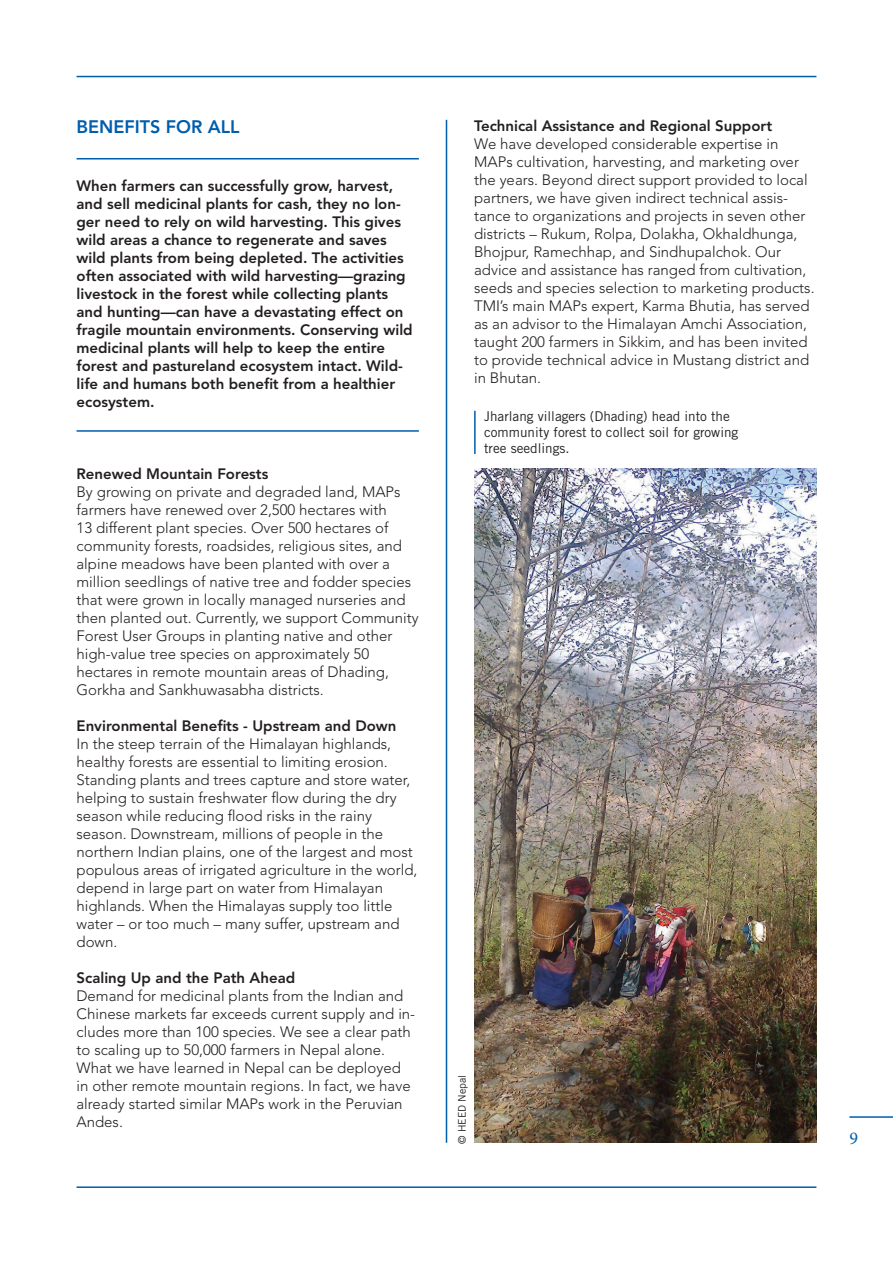
<style>
.page{position:relative;width:893px;height:1263px;background:#fff}
.page>*{position:absolute;margin:0;border:0;box-sizing:border-box;transform-origin:0 0}
.t1{font:800 18px "Avenir LT Std";color:#015dad}
.t2{font:18px "Minion Pro";color:#015dad}
.t3{font:300 15px/18px "Avenir LT Std";color:#231f20}
.t4{font:800 15px/18px "Avenir LT Std";color:#231f20}
.t5{font:13.5px/16.2px "Trade Gothic LT Std";color:#231f20}
.t6{font:10.5px "Trade Gothic LT Std";color:#231f20}
</style>
<div class="page">
<hr style="left:77px;top:76px;width:739px;height:1px;background:#015dad">
<hr style="left:77px;top:1186px;width:739px;height:2px;background:#015dad">
<hr style="left:849px;top:1116px;width:44px;height:2px;background:#015dad">
<hr style="left:446px;top:120px;width:1px;height:1023px;background:#015dad">
<hr style="left:77px;top:158px;width:342px;height:1px;background:#015dad">
<hr style="left:77px;top:430px;width:342px;height:2px;background:#015dad">
<hr style="left:474px;top:411px;width:2px;height:43px;background:#015dad">
<img style="left:474px;top:468px;width:342px;height:674px">
<p class="t1" style="left:77px;top:117px;width:164px">BENEFITS FOR ALL</p>
<p class="t4" style="left:77px;top:177px;width:338px">When farmers can successfully grow, harvest, and sell medicinal plants for cash, they no lon&shy;ger need to rely on wild harvesting. This gives wild areas a chance to regenerate and saves wild plants from being depleted. The activities often associated with wild harvesting—grazing livestock in the forest while collecting plants and hunting—can have a devastating effect on fragile mountain environments. Conserving wild medicinal plants will help to keep the entire forest and pastureland ecosystem intact. Wild&shy;life and humans both benefit from a healthier ecosystem.</p>
<p class="t4" style="left:77px;top:465px;width:193px">Renewed Mountain Forests</p>
<p class="t3" style="left:77px;top:483px;width:344px">By growing on private and degraded land, MAPs farmers have renewed over 2,500 hectares with<br>13 different plant species. Over 500 hectares of community forests, roadsides, religious sites, and alpine meadows have been planted with over a million seedlings of native tree and fodder species that were grown in locally managed nurseries and then planted out. Currently, we support Community Forest User Groups in planting native and other high-value tree species on approximately 50 hectares in remote mountain areas of Dhading, Gorkha and Sankhuwasabha districts.</p>
<p class="t4" style="left:77px;top:717px;width:321px">Environmental Benefits - Upstream and Down</p>
<p class="t3" style="left:77px;top:735px;width:342px">In the steep terrain of the Himalayan highlands, healthy forests are essential to limiting erosion.<br>Standing plants and trees capture and store water, helping to sustain freshwater flow during the dry season while reducing flood risks in the rainy season. Downstream, millions of people in the northern Indian plains, one of the largest and most populous areas of irrigated agriculture in the world, depend in large part on water from Himalayan highlands. When the Himalayas supply too little water – or too much – many suffer, upstream and down.</p>
<p class="t4" style="left:77px;top:969px;width:220px">Scaling Up and the Path Ahead</p>
<p class="t3" style="left:77px;top:987px;width:340px">Demand for medicinal plants from the Indian and Chinese markets far exceeds current supply and in&shy;cludes more than 100 species. We see a clear path to scaling up to 50,000 farmers in Nepal alone.<br>What we have learned in Nepal can be deployed in other remote mountain regions. In fact, we have already started similar MAPs work in the Peruvian Andes.</p>
<p class="t4" style="left:474px;top:117px;width:300px">Technical Assistance and Regional Support</p>
<p class="t3" style="left:474px;top:135px;width:342px">We have developed considerable expertise in MAPs cultivation, harvesting, and marketing over the years. Beyond direct support provided to local partners, we have given indirect technical assis&shy;tance to organizations and projects in seven other districts – Rukum, Rolpa, Dolakha, Okhaldhunga, Bhojpur, Ramechhap, and Sindhupalchok. Our advice and assistance has ranged from cultivation, seeds and species selection to marketing products.<br>TMI’s main MAPs expert, Karma Bhutia, has served as an advisor to the Himalayan Amchi Association, taught 200 farmers in Sikkim, and has been invited to provide technical advice in Mustang district and in Bhutan.</p>
<p class="t5" style="left:484px;top:407px;width:256px">Jharlang villagers (Dhading) head into the community forest to collect soil for growing tree seedlings.</p>
<p class="t6" style="left:456px;top:1144px;width:71px;rotate:-90deg">© HEED Nepal</p>
<p class="t2" style="left:849px;top:1126px;width:10px">9</p>
</div>
